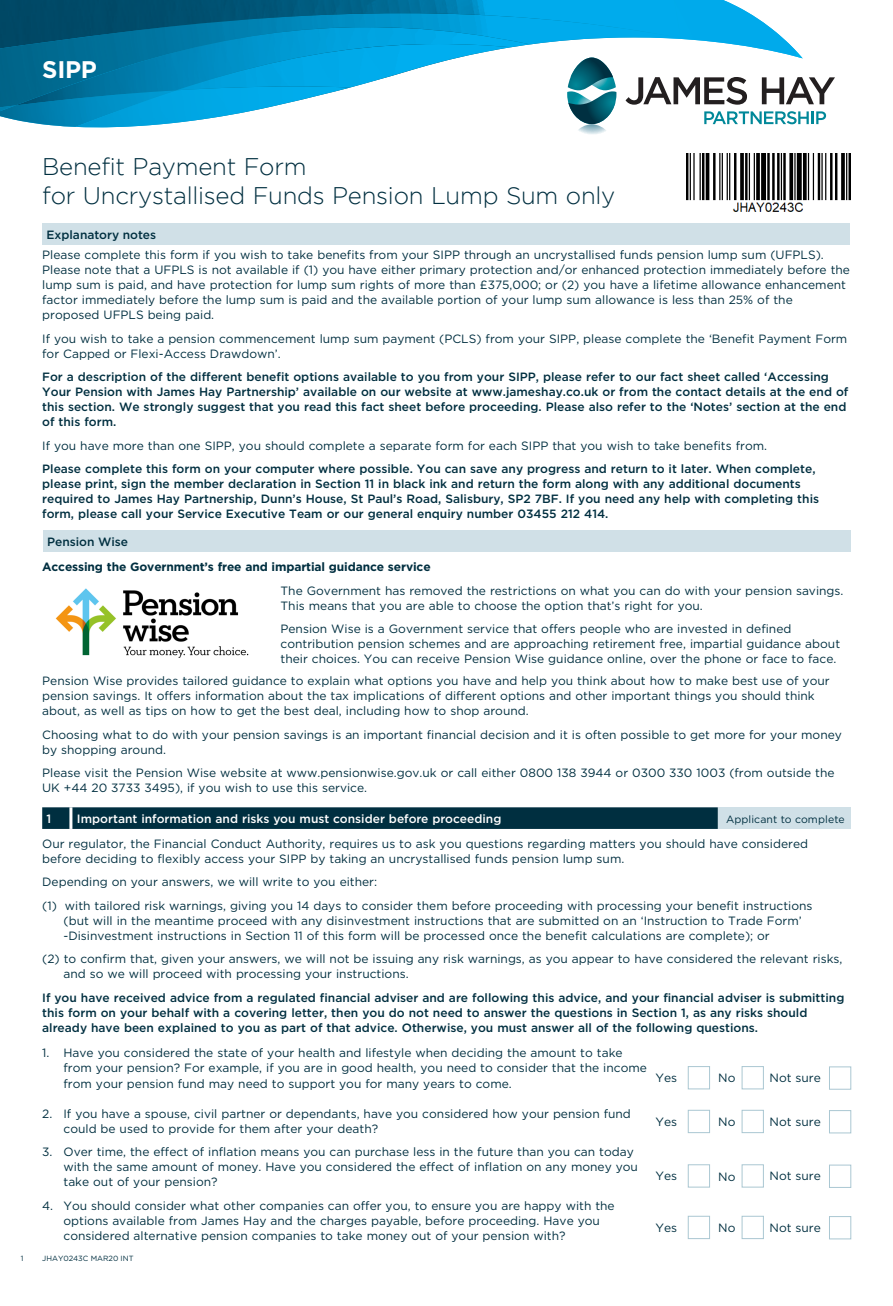
<style>
.page{position:relative;width:893px;height:1306px;background:#fff}
.page>*{position:absolute;margin:0;border:0;box-sizing:border-box;transform-origin:0 0}
.t1{font:300 24px/28.5px "Gotham";letter-spacing:-.01em;color:#002f40}
.t2{font:700 24px "Gotham";color:#fff}
.t3{font:12px/15px "Gotham";color:#002f40}
.t4{font:500 12px/15px "Gotham";color:#002f40}
.t5{font:500 12px "Gotham";color:#fff}
.t6{font:700 12px "Gotham";letter-spacing:-.01em;color:#002f40}
.t7{font:10.5px "Gotham";letter-spacing:.01em;color:#002f40}
.t8{font:7.5px "Gotham";color:#002f40}
</style>
<div class="page">
<svg style="left:795px;top:50px;width:7px;height:8px"></svg>
<img style="left:0;top:110px;width:75px;height:17px">
<img style="left:75px;top:110px;width:181px;height:18px">
<img style="left:0;top:52px;width:617px;height:58px">
<img style="left:15px;top:52px;width:515px;height:53px">
<img style="left:176px;top:61px;width:269px;height:29px">
<img style="left:680px;top:0;width:115px;height:56px">
<img style="left:680px;top:1px;width:13px;height:39px">
<img style="left:0;top:0;width:680px;height:52px">
<div style="left:42px;top:223px;width:807px;height:22px;background:#d0e0e7"></div>
<svg style="left:625px;top:77px;width:121px;height:28px"></svg>
<svg style="left:761px;top:77px;width:73px;height:27px"></svg>
<svg style="left:704px;top:111px;width:121px;height:13px"></svg>
<svg style="left:567px;top:57px;width:49px;height:77px"></svg>
<div style="left:828px;top:1066px;width:22px;height:23px;background:#fff;border:1px solid #aac7d2"></div>
<div style="left:828px;top:1110px;width:22px;height:23px;background:#fff;border:1px solid #aac7d2"></div>
<div style="left:828px;top:1164px;width:22px;height:23px;background:#fff;border:1px solid #aac7d2"></div>
<div style="left:828px;top:1216px;width:22px;height:23px;background:#fff;border:1px solid #aac7d2"></div>
<div style="left:741px;top:1066px;width:22px;height:23px;background:#fff;border:1px solid #aac7d2"></div>
<div style="left:741px;top:1109px;width:22px;height:23px;background:#fff;border:1px solid #aac7d2"></div>
<div style="left:741px;top:1164px;width:22px;height:23px;background:#fff;border:1px solid #aac7d2"></div>
<div style="left:741px;top:1215px;width:22px;height:23px;background:#fff;border:1px solid #aac7d2"></div>
<div style="left:687px;top:1066px;width:22px;height:23px;background:#fff;border:1px solid #aac7d2"></div>
<div style="left:687px;top:1109px;width:22px;height:23px;background:#fff;border:1px solid #aac7d2"></div>
<div style="left:687px;top:1164px;width:22px;height:23px;background:#fff;border:1px solid #aac7d2"></div>
<div style="left:687px;top:1215px;width:22px;height:23px;background:#fff;border:1px solid #aac7d2"></div>
<div style="left:43px;top:530px;width:807px;height:21px;background:#d0e0e7"></div>
<img style="left:55px;top:588px;width:194px;height:70px">
<svg style="left:42px;top:807px;width:675px;height:22px;background:#053343"></svg>
<div style="left:717px;top:807px;width:133px;height:22px;background:#d0e0e7"></div>
<hr style="left:69px;top:807px;width:3px;height:22px;background:#fff">
<img style="left:686px;top:154px;width:164px;height:58px">
<h1 class="t2" style="left:42px;top:53px;width:56px">SIPP</h1>
<h1 class="t1" style="left:42px;top:152px;width:574px">Benefit Payment Form<br>for Uncrystallised Funds Pension Lump Sum only</h1>
<p class="t4" style="left:46px;top:227px;width:111px">Explanatory notes</p>
<p class="t3" style="left:42px;top:247px;width:809px">Please complete this form if you wish to take benefits from your SIPP through an uncrystallised funds pension lump sum (UFPLS).<br>Please note that a UFPLS is not available if (1) you have either primary protection and/or enhanced protection immediately before the lump sum is paid, and have protection for lump sum rights of more than £375,000; or (2) you have a lifetime allowance enhancement factor immediately before the lump sum is paid and the available portion of your lump sum allowance is less than 25% of the proposed UFPLS being paid.</p>
<p class="t3" style="left:42px;top:331px;width:806px">If you wish to take a pension commencement lump sum payment (PCLS) from your SIPP, please complete the ‘Benefit Payment Form for Capped or Flexi-Access Drawdown’.</p>
<p class="t4" style="left:42px;top:369px;width:807px">For a description of the different benefit options available to you from your SIPP, please refer to our fact sheet called ‘Accessing Your Pension with James Hay Partnership’ available on our website at www.jameshay.co.uk or from the contact details at the end of this section. We strongly suggest that you read this fact sheet before proceeding. Please also refer to the ‘Notes’ section at the end of this form.</p>
<p class="t3" style="left:42px;top:438px;width:726px">If you have more than one SIPP, you should complete a separate form for each SIPP that you wish to take benefits from.</p>
<p class="t4" style="left:42px;top:461px;width:778px">Please complete this form on your computer where possible. You can save any progress and return to it later. When complete, please print, sign the member declaration in Section 11 in black ink and return the form along with any additional documents required to James Hay Partnership, Dunn’s House, St Paul’s Road, Salisbury, SP2 7BF. If you need any help with completing this form, please call your Service Executive Team or our general enquiry number 03455 212 414.</p>
<p class="t4" style="left:47px;top:534px;width:82px">Pension Wise</p>
<p class="t6" style="left:42px;top:559px;width:390px">Accessing the Government’s free and impartial guidance service</p>
<p class="t3" style="left:280px;top:583px;width:564px">The Government has removed the restrictions on what you can do with your pension savings.<br>This means that you are able to choose the option that’s right for you.</p>
<p class="t3" style="left:280px;top:621px;width:561px">Pension Wise is a Government service that offers people who are invested in defined contribution pension schemes and are approaching retirement free, impartial guidance about their choices. You can receive Pension Wise guidance online, over the phone or face to face.</p>
<p class="t3" style="left:42px;top:673px;width:788px">Pension Wise provides tailored guidance to explain what options you have and help you think about how to make best use of your pension savings. It offers information about the tax implications of different options and other important things you should think about, as well as tips on how to get the best deal, including how to shop around.</p>
<p class="t3" style="left:42px;top:726px;width:801px">Choosing what to do with your pension savings is an important financial decision and it is often possible to get more for your money by shopping around.</p>
<p class="t3" style="left:42px;top:765px;width:793px">Please visit the Pension Wise website at www.pensionwise.gov.uk or call either 0800 138 3944 or 0300 330 1003 (from outside the<br>UK +44 20 3733 3495), if you wish to use this service.</p>
<p class="t5" style="left:46px;top:810px;width:6px">1</p>
<p class="t5" style="left:77px;top:810px;width:426px">Important information and risks you must consider before proceeding</p>
<p class="t7" style="left:725px;top:812px;width:120px">Applicant to complete</p>
<p class="t3" style="left:42px;top:835px;width:767px">Our regulator, the Financial Conduct Authority, requires us to ask you questions regarding matters you should have considered before deciding to flexibly access your SIPP by taking an uncrystallised funds pension lump sum.</p>
<p class="t3" style="left:42px;top:870px;width:771px;line-height:23.5px">Depending on your answers, we will write to you either:<br>(1) with tailored risk warnings, giving you 14 days to consider them before proceeding with processing your benefit instructions</p>
<p class="t3" style="left:63px;top:912px;width:739px">(but will in the meantime proceed with any disinvestment instructions that are submitted on an ‘Instruction to Trade Form’ -Disinvestment instructions in Section 11 of this form will be processed once the benefit calculations are complete); or</p>
<p class="t3" style="left:63px;top:951px;width:780px;text-indent:-21px">(2) to confirm that, given your answers, we will not be issuing any risk warnings, as you appear to have considered the relevant risks, and so we will proceed with processing your instructions.</p>
<p class="t4" style="left:42px;top:990px;width:803px">If you have received advice from a regulated financial adviser and are following this advice, and your financial adviser is submitting this form on your behalf with a covering letter, then you do not need to answer the questions in Section 1, as any risks should already have been explained to you as part of that advice. Otherwise, you must answer all of the following questions.</p>
<p class="t3" style="left:63px;top:1045px;width:585px;text-indent:-21px">1. Have you considered the state of your health and lifestyle when deciding the amount to take from your pension? For example, if you are in good health, you need to consider that the income from your pension fund may need to support you for many years to come.</p>
<p class="t3" style="left:63px;top:1105px;width:568px;text-indent:-21px">2. If you have a spouse, civil partner or dependants, have you considered how your pension fund could be used to provide for them after your death?</p>
<p class="t3" style="left:63px;top:1143px;width:576px;text-indent:-21px">3. Over time, the effect of inflation means you can purchase less in the future than you can today with the same amount of money. Have you considered the effect of inflation on any money you take out of your pension?</p>
<p class="t3" style="left:63px;top:1197px;width:552px;text-indent:-21px">4. You should consider what other companies can offer you, to ensure you are happy with the options available from James Hay and the charges payable, before proceeding. Have you considered alternative pension companies to take money out of your pension with?</p>
<p class="t8" style="left:21px;top:1253px;width:4px">1</p>
<p class="t8" style="left:42px;top:1253px;width:93px">JHAY0243C MAR20 INT</p>
<p class="t3" style="left:655px;top:1070px;width:23px">Yes</p>
<p class="t3" style="left:655px;top:1113px;width:23px">Yes</p>
<p class="t3" style="left:655px;top:1168px;width:23px">Yes</p>
<p class="t3" style="left:655px;top:1219px;width:23px">Yes</p>
<p class="t3" style="left:718px;top:1070px;width:19px">No</p>
<p class="t3" style="left:718px;top:1114px;width:19px">No</p>
<p class="t3" style="left:769px;top:1069px;width:53px">Not sure</p>
<p class="t3" style="left:769px;top:1113px;width:53px">Not sure</p>
<p class="t3" style="left:718px;top:1168px;width:19px">No</p>
<p class="t3" style="left:769px;top:1167px;width:53px">Not sure</p>
<p class="t3" style="left:718px;top:1220px;width:19px">No</p>
<p class="t3" style="left:769px;top:1219px;width:53px">Not sure</p>
</div>
